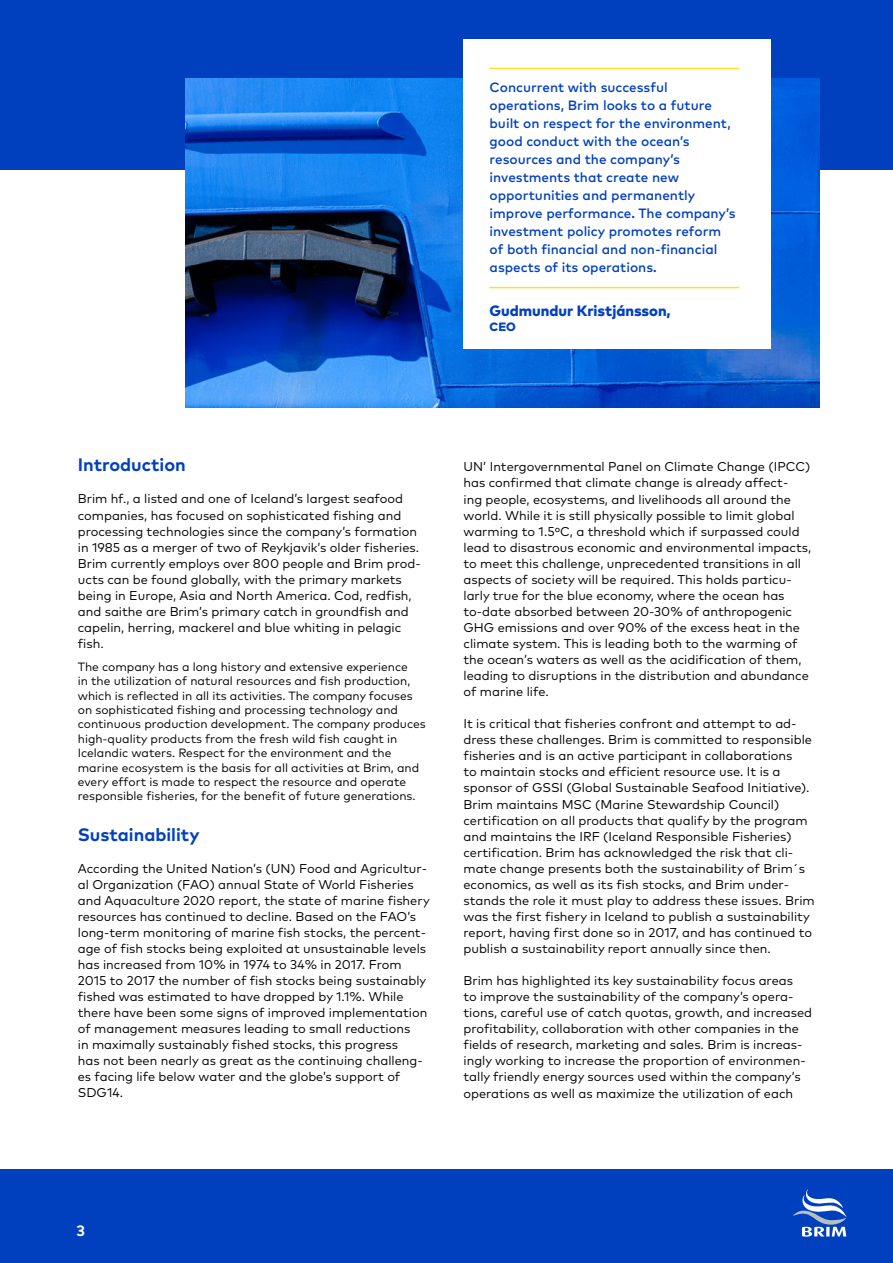
<style>
.page{position:relative;width:893px;height:1263px;background:#fff}
.page>*{position:absolute;margin:0;border:0;box-sizing:border-box;transform-origin:0 0}
.t1{font:700 18px "Mark Pro";color:#0040bf}
.t2{font:800 15px "Mark Pro";color:#0040bf}
.t3{font:700 15px "Mark Pro";color:#fff}
.t4{font:500 13.5px/18px "Mark Pro";color:#0040bf}
.t5{font:12.75px/16px "Mark Pro";color:#000}
.t6{font:12px/14.4px "Mark Pro";color:#000}
.t7{font:800 12px "Mark Pro";color:#0040bf}
</style>
<div class="page">
<div style="left:0;top:1169px;width:893px;height:94px;background:#0040bf"></div>
<div style="left:0;top:0;width:893px;height:170px;background:#0040bf"></div>
<svg style="left:793px;top:1189px;width:53px;height:47px"></svg>
<img style="left:186px;top:79px;width:634px;height:328px">
<div style="left:463px;top:39px;width:308px;height:310px;background:#fff"></div>
<hr style="left:490px;top:287px;width:249px;height:1px;background:#fce02b">
<hr style="left:490px;top:68px;width:249px;height:1px;background:#fce02b">
<p class="t4" style="left:490px;top:77px;width:248px">Concurrent with successful operations, Brim looks to a future built on respect for the environment, good conduct with the ocean’s resources and the company’s investments that create new opportunities and permanently improve performance. The company’s investment policy promotes reform of both financial and non-financial aspects of its operations.</p>
<p class="t2" style="left:490px;top:300px;width:183px">Gudmundur Kristjánsson,</p>
<p class="t7" style="left:490px;top:317px;width:28px">CEO</p>
<h1 class="t1" style="left:78px;top:451px;width:110px">Introduction</h1>
<p class="t5" style="left:78px;top:490px;width:344px">Brim hf., a listed and one of Iceland’s largest seafood companies, has focused on sophisticated fishing and processing technologies since the company’s formation in 1985 as a merger of two of Reykjavik’s older fisheries.<br>Brim currently employs over 800 people and Brim prod&shy;ucts can be found globally, with the primary markets being in Europe, Asia and North America. Cod, redfish, and saithe are Brim’s primary catch in groundfish and capelin, herring, mackerel and blue whiting in pelagic fish.</p>
<p class="t6" style="left:78px;top:658px;width:349px">The company has a long history and extensive experience<br>in the utilization of natural resources and fish production, which is reflected in all its activities. The company focuses on sophisticated fishing and processing technology and continuous production development. The company produces high-quality products from the fresh wild fish caught in Icelandic waters. Respect for the environment and the marine ecosystem is the basis for all activities at Brim, and every effort is made to respect the resource and operate responsible fisheries, for the benefit of future generations.</p>
<h1 class="t1" style="left:78px;top:820px;width:123px">Sustainability</h1>
<p class="t5" style="left:78px;top:859px;width:353px">According the United Nation’s (UN) Food and Agricultur&shy;al Organization (FAO) annual State of World Fisheries and Aquaculture 2020 report, the state of marine fishery resources has continued to decline. Based on the FAO’s long-term monitoring of marine fish stocks, the percent&shy;age of fish stocks being exploited at unsustainable levels has increased from 10% in 1974 to 34% in 2017. From 2015 to 2017 the number of fish stocks being sustainably fished was estimated to have dropped by 1.1%. While there have been some signs of improved implementation of management measures leading to small reductions<br>in maximally sustainably fished stocks, this progress<br>has not been nearly as great as the continuing challeng&shy;es facing life below water and the globe’s support of SDG14.</p>
<p class="t5" style="left:463px;top:458px;width:349px">UN’ Intergovernmental Panel on Climate Change (IPCC) has confirmed that climate change is already affect-<br>ing people, ecosystems, and livelihoods all around the world. While it is still physically possible to limit global warming to 1.5ºC, a threshold which if surpassed could lead to disastrous economic and environmental impacts, to meet this challenge, unprecedented transitions in all aspects of society will be required. This holds particu&shy;larly true for the blue economy, where the ocean has to-date absorbed between 20-30% of anthropogenic GHG emissions and over 90% of the excess heat in the climate system. This is leading both to the warming of the ocean’s waters as well as the acidification of them, leading to disruptions in the distribution and abundance of marine life.</p>
<p class="t5" style="left:463px;top:715px;width:353px">It is critical that fisheries confront and attempt to ad&shy;dress these challenges. Brim is committed to responsible fisheries and is an active participant in collaborations<br>to maintain stocks and efficient resource use. It is a sponsor of GSSI (Global Sustainable Seafood Initiative).<br>Brim maintains MSC (Marine Stewardship Council) certification on all products that qualify by the program and maintains the IRF (Iceland Responsible Fisheries) certification. Brim has acknowledged the risk that cli&shy;mate change presents both the sustainability of Brim´s economics, as well as its fish stocks, and Brim under&shy;stands the role it must play to address these issues. Brim was the first fishery in Iceland to publish a sustainability report, having first done so in 2017, and has continued to publish a sustainability report annually since then.</p>
<p class="t5" style="left:463px;top:971px;width:350px">Brim has highlighted its key sustainability focus areas<br>to improve the sustainability of the company’s opera&shy;tions, careful use of catch quotas, growth, and increased profitability, collaboration with other companies in the fields of research, marketing and sales. Brim is increas&shy;ingly working to increase the proportion of environmen&shy;tally friendly energy sources used within the company’s operations as well as maximize the utilization of each</p>
<p class="t3" style="left:77px;top:1219px;width:10px">3</p>
</div>
